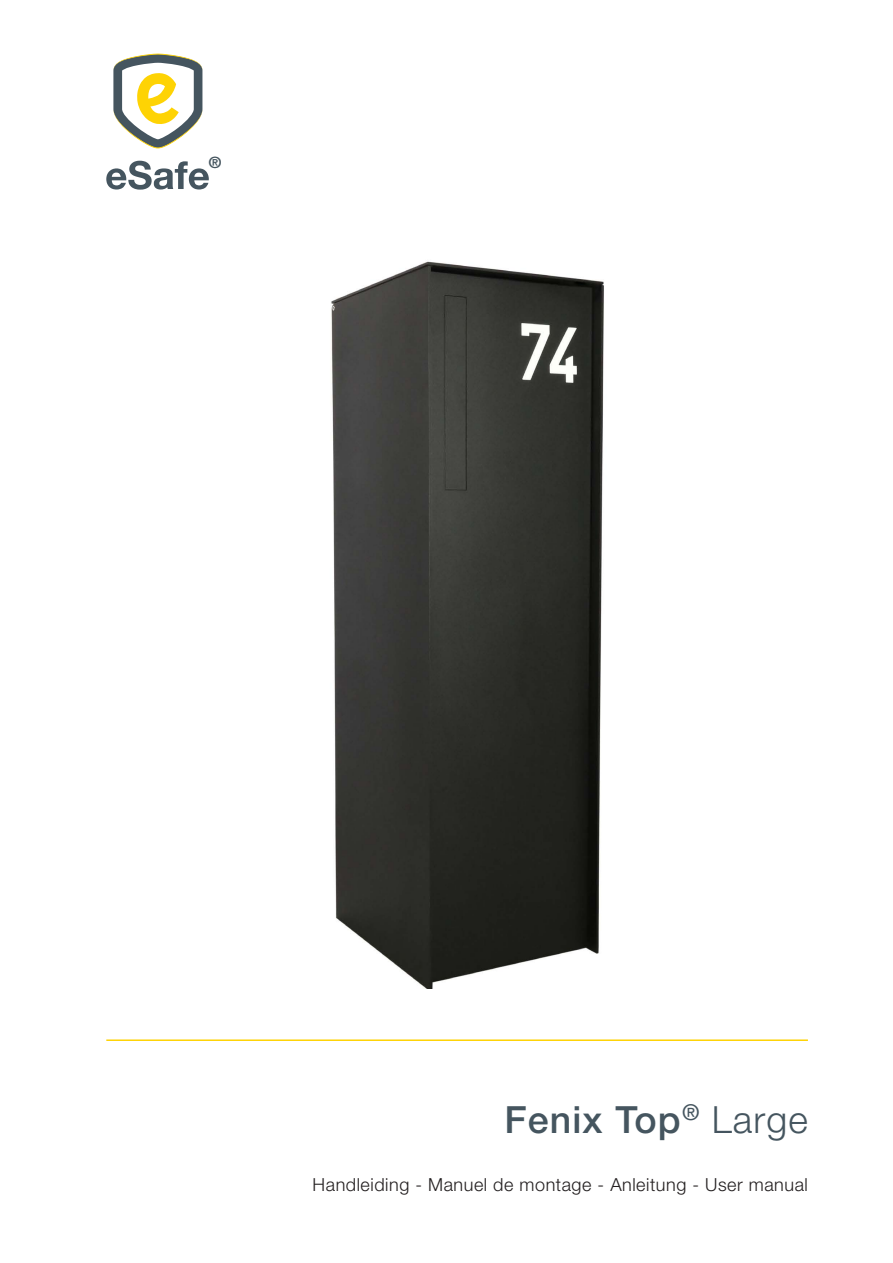
<style>
.page{position:relative;width:893px;height:1263px;background:#fff}
.page>*{position:absolute;margin:0;border:0;box-sizing:border-box;transform-origin:0 0}
.t1{font:500 37.5px "Helvetica Neue LT Std";letter-spacing:.03em;color:#45555f}
.t2{font:300 18px "Helvetica Neue LT Std";letter-spacing:.03em;color:#231f20}
.t3{font:700 15.75px "Helvetica Neue LT Std";color:#45555f}
.s1{font-weight:300}
</style>
<div class="page">
<img style="left:331px;top:261px;width:273px;height:727px">
<hr style="left:106px;top:1039px;width:702px;height:2px;background:#fed304">
<svg style="left:113px;top:54px;width:89px;height:94px"></svg>
<svg style="left:106px;top:161px;width:103px;height:29px"></svg>
<p class="t3" style="left:209px;top:153px;width:14px">®</p>
<h1 class="t1" style="left:504px;top:1097px;width:305px">Fenix Top<sup>®</sup> <span class="s1">Large</span></h1>
<p class="t2" style="left:313px;top:1173px;width:497px">Handleiding - Manuel de montage - Anleitung - User manual</p>
</div>
